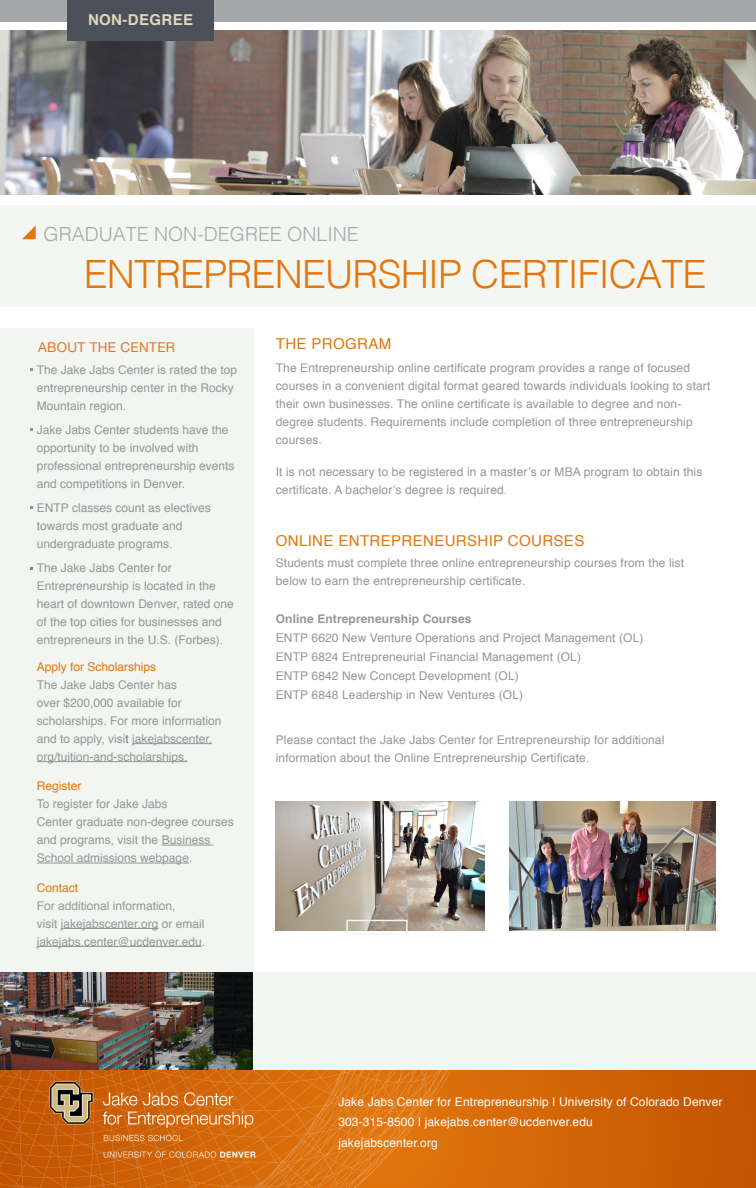
<style>
.page{position:relative;width:756px;height:1188px;background:#fff}
.page>*{position:absolute;margin:0;border:0;box-sizing:border-box;transform-origin:0 0}
.t1{font:300 39px "Helvetica";letter-spacing:-.02em;color:#e2760d}
.t2{font:300 19.5px "Helvetica";color:#a8a9ad}
.subhead_gold{font:15px "Helvetica";letter-spacing:.025em;color:#e2760d}
.subhead_gold-2{font:700 15px "Helvetica";letter-spacing:.025em;color:#e0d7bc}
.subhead_gold-3{font:13.5px "Helvetica Neue";letter-spacing:.025em;color:#e27727}
.subhead_gold-4{font:12px/18px "Helvetica";letter-spacing:.01em;color:#939698}
._9_11{font:12px "Helvetica";letter-spacing:.01em;color:#fff}
.subhead_gold-5{font:700 12px "Helvetica";letter-spacing:.01em;color:#939698}
.t3{font:12px "Helvetica";color:#e2760d}
.s1{color:#e2760d}
.s2{color:#77787c}
</style>
<div class="page">
<div style="left:0;top:205px;width:756px;height:102px;background:#f4f6f1"></div>
<svg style="left:22px;top:225px;width:14px;height:14px"></svg>
<div style="left:0;top:0;width:756px;height:22px;background:#a4a8ab"></div>
<img style="left:0;top:31px;width:756px;height:164px">
<div style="left:68px;top:0;width:146px;height:40px;background:#4c5159"></div>
<div style="left:0;top:1070px;width:756px;height:118px;background:#ce6005"></div>
<svg style="left:0;top:1070px;width:481px;height:118px"></svg>
<img style="left:49px;top:1082px;width:206px;height:75px">
<img style="left:510px;top:801px;width:205px;height:130px">
<img style="left:276px;top:801px;width:208px;height:130px">
<div style="left:346px;top:920px;width:62px;height:15px;border:2px solid #f4f6f1"></div>
<div style="left:0;top:328px;width:254px;height:644px;background:#f3f5f0"></div>
<hr style="left:132px;top:743px;width:80px;height:1px;background:#939698">
<hr style="left:37px;top:761px;width:151px;height:1px;background:#939698">
<hr style="left:162px;top:845px;width:52px;height:1px;background:#939698">
<hr style="left:37px;top:863px;width:152px;height:1px;background:#939698">
<hr style="left:61px;top:928px;width:97px;height:1px;background:#939698">
<hr style="left:37px;top:946px;width:165px;height:1px;background:#939698">
<img style="left:0;top:972px;width:254px;height:98px">
<div style="left:254px;top:972px;width:502px;height:98px;background:#f4f6f1"></div>
<p class="subhead_gold-2" style="left:88px;top:7px;width:107px">NON-DEGREE</p>
<p class="t2" style="left:44px;top:218px;width:317px">GRADUATE NON-DEGREE ONLINE</p>
<p class="t1" style="left:84px;top:241px;width:624px">ENTREPRENEURSHIP CERTIFICATE</p>
<p class="subhead_gold-3" style="left:38px;top:337px;width:139px">ABOUT THE CENTER</p>
<p class="subhead_gold-4" style="left:37px;top:361px;width:202px">The Jake Jabs Center is rated the top entrepreneurship center in the Rocky<br>Mountain region.</p>
<p class="subhead_gold-4" style="left:37px;top:421px;width:199px">Jake Jabs Center students have the opportunity to be involved with professional entrepreneurship events and competitions in Denver.</p>
<p class="subhead_gold-4" style="left:37px;top:499px;width:175px">ENTP classes count as electives towards most graduate and undergraduate programs.</p>
<p class="subhead_gold-4" style="left:37px;top:559px;width:198px">The Jake Jabs Center for Entrepreneurship is located in the heart of downtown Denver, rated one of the top cities for businesses and entrepreneurs in the U.S. (Forbes).</p>
<p class="subhead_gold-4" style="left:37px;top:658px;width:186px"><span class="s1">Apply for Scholarships<br></span>The Jake Jabs Center has<br>over $200,000 available for scholarships. For more information and to apply, visi<span class="s2">t</span> jakejabscenter. org/tuition-and-scholarships.</p>
<p class="subhead_gold-4" style="left:37px;top:777px;width:198px"><span class="s1">Register<br></span>To register for Jake Jabs<br>Center graduate non-degree courses and programs, visit the Business<br>School admissions webpage.</p>
<p class="t3" style="left:37px;top:878px;width:43px">Contact</p>
<p class="subhead_gold-4" style="left:37px;top:897px;width:170px">For additional information,<br>visit jakejabscenter.org or email jakejabs.center@ucdenver.edu.</p>
<p class="subhead_gold" style="left:276px;top:332px;width:117px">THE PROGRAM</p>
<p class="subhead_gold-4" style="left:276px;top:359px;width:436px">The Entrepreneurship online certificate program provides a range of focused courses in a convenient digital format geared towards individuals looking to start their own businesses. The online certificate is available to degree and non&shy;degree students. Requirements include completion of three entrepreneurship courses.</p>
<p class="subhead_gold-4" style="left:276px;top:463px;width:428px">It is not necessary to be registered in a master’s or MBA program to obtain this certificate. A bachelor’s degree is required.</p>
<p class="subhead_gold" style="left:276px;top:529px;width:310px">ONLINE ENTREPRENEURSHIP COURSES</p>
<p class="subhead_gold-4" style="left:276px;top:555px;width:410px">Students must complete three online entrepreneurship courses from the list below to earn the entrepreneurship certificate.</p>
<p class="subhead_gold-5" style="left:276px;top:609px;width:197px">Online Entrepreneurship Courses</p>
<p class="subhead_gold-4" style="left:276px;top:629px;width:369px">ENTP 6620 New Venture Operations and Project Management (OL)</p>
<p class="subhead_gold-4" style="left:276px;top:648px;width:307px">ENTP 6824 Entrepreneurial Financial Management (OL)</p>
<p class="subhead_gold-4" style="left:276px;top:667px;width:244px">ENTP 6842 New Concept Development (OL)</p>
<p class="subhead_gold-4" style="left:276px;top:686px;width:249px">ENTP 6848 Leadership in New Ventures (OL)</p>
<p class="subhead_gold-4" style="left:276px;top:732px;width:390px">Please contact the Jake Jabs Center for Entrepreneurship for additional information about the Online Entrepreneurship Certificate.</p>
<p class="_9_11" style="left:338px;top:1093px;width:386px">Jake Jabs Center for Entrepreneurship | University of Colorado Denver</p>
<p class="_9_11" style="left:338px;top:1113px;width:256px">303-315-8500 | jakejabs.center@ucdenver.edu</p>
<p class="_9_11" style="left:338px;top:1133px;width:101px">jakejabscenter.org</p>
</div>
